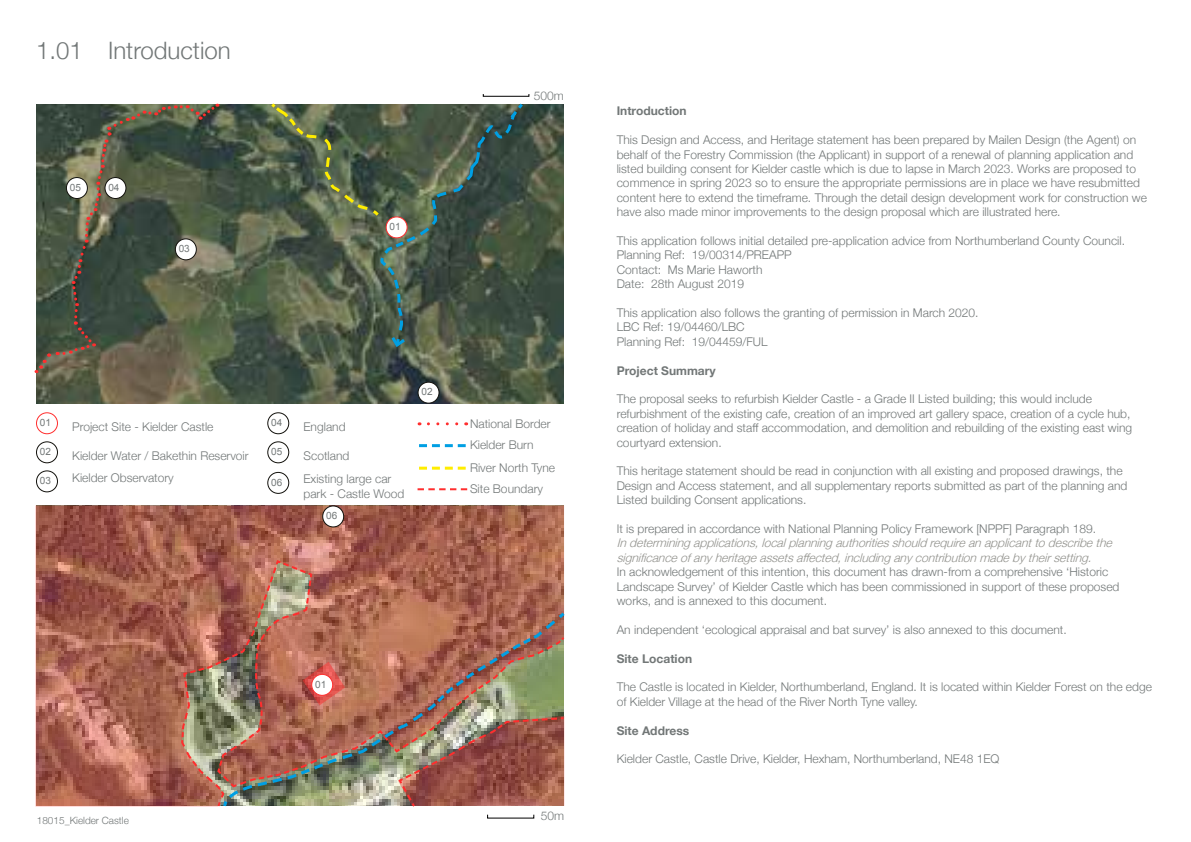
<style>
.page{position:relative;width:1191px;height:842px;background:#fff}
.page>*{position:absolute;margin:0;border:0;box-sizing:border-box;transform-origin:0 0}
.t1{font:300 24px "Helvetica Neue";color:#727777}
.t2{font:300 12px/14.4px "Helvetica Neue";color:#727777}
.t3{font:italic 300 12px/14.4px "Helvetica Neue";color:#91918c}
.t4{font:700 12px "Helvetica Neue";color:#727777}
.t5{font:10px "Arial";color:#727777}
.t6{font:300 10px "Helvetica Neue";color:#727777}
</style>
<div class="page">
<img style="left:36px;top:105px;width:527px;height:299px">
<div style="left:483px;top:94px;width:46px;height:3px;border:1px solid #000"></div>
<svg style="left:34px;top:103px;width:185px;height:270px;background:#535b49"></svg>
<svg style="left:35px;top:505px;width:529px;height:302px;background:#a56150"></svg>
<div style="left:36px;top:412px;width:22px;height:22px;border:1px solid #ff2e2e;border-radius:50%"></div>
<div style="left:267px;top:412px;width:22px;height:22px;border:1px solid #12110c;border-radius:50%"></div>
<div style="left:36px;top:441px;width:22px;height:22px;border:1px solid #12110c;border-radius:50%"></div>
<div style="left:267px;top:441px;width:22px;height:22px;border:1px solid #12110c;border-radius:50%"></div>
<div style="left:267px;top:472px;width:22px;height:22px;border:1px solid #12110c;border-radius:50%"></div>
<div style="left:323px;top:506px;width:21px;height:21px;background:#fff;border-radius:50%"></div>
<div style="left:322px;top:505px;width:22px;height:22px;border:1px solid #12110c;border-radius:50%"></div>
<div style="left:418px;top:382px;width:21px;height:21px;background:#fff;border-radius:50%"></div>
<div style="left:417px;top:382px;width:22px;height:22px;border:1px solid #12110c;border-radius:50%"></div>
<div style="left:36px;top:470px;width:22px;height:22px;border:1px solid #12110c;border-radius:50%"></div>
<div style="left:175px;top:239px;width:21px;height:21px;background:#fff;border-radius:50%"></div>
<div style="left:175px;top:238px;width:22px;height:22px;border:1px solid #12110c;border-radius:50%"></div>
<div style="left:105px;top:178px;width:21px;height:20px;background:#fff;border-radius:50%"></div>
<div style="left:104px;top:177px;width:22px;height:22px;border:1px solid #12110c;border-radius:50%"></div>
<div style="left:66px;top:178px;width:21px;height:20px;background:#fff;border-radius:50%"></div>
<div style="left:66px;top:177px;width:22px;height:22px;border:1px solid #12110c;border-radius:50%"></div>
<svg style="left:428px;top:422px;width:39px;height:3px"></svg>
<svg style="left:268px;top:103px;width:258px;height:246px;background:#505e4b"></svg>
<svg style="left:419px;top:444px;width:47px;height:3px"></svg>
<svg style="left:419px;top:467px;width:47px;height:3px"></svg>
<svg style="left:180px;top:560px;width:384px;height:247px;background:#a9715c"></svg>
<img style="left:221px;top:609px;width:344px;height:198px">
<svg style="left:417px;top:488px;width:50px;height:2px"></svg>
<h1 class="t1" style="left:36px;top:31px;width:196px">1.01 Introduction</h1>
<p class="t5" style="left:70px;top:181px;width:13px">05</p>
<p class="t5" style="left:108px;top:181px;width:13px">04</p>
<p class="t5" style="left:179px;top:242px;width:13px">03</p>
<p class="t5" style="left:389px;top:220px;width:13px">01</p>
<p class="t2" style="left:534px;top:87px;width:32px">500m</p>
<p class="t5" style="left:40px;top:416px;width:13px">01</p>
<p class="t5" style="left:271px;top:416px;width:13px">04</p>
<p class="t2" style="left:72px;top:418px;width:143px">Project Site - Kielder Castle</p>
<p class="t2" style="left:303px;top:418px;width:44px">England</p>
<p class="t5" style="left:40px;top:445px;width:13px">02</p>
<p class="t5" style="left:271px;top:445px;width:13px">05</p>
<p class="t5" style="left:271px;top:476px;width:13px">06</p>
<p class="t2" style="left:72px;top:447px;width:178px">Kielder Water / Bakethin Reservoir</p>
<p class="t2" style="left:303px;top:443px;width:89px;line-height:23.6px">Scotland<br>Existing large car</p>
<p class="t2" style="left:303px;top:485px;width:102px">park - Castle Wood</p>
<p class="t2" style="left:72px;top:469px;width:103px">Kielder Observatory</p>
<p class="t5" style="left:40px;top:474px;width:13px">03</p>
<p class="t5" style="left:326px;top:509px;width:13px">06</p>
<p class="t5" style="left:421px;top:385px;width:13px">02</p>
<p class="t2" style="left:470px;top:412px;width:82px;line-height:21.4px">National Border<br>Kielder Burn</p>
<p class="t2" style="left:470px;top:456px;width:86px;line-height:21.5px">River North Tyne<br>Site Boundary</p>
<p class="t6" style="left:37px;top:813px;width:94px">18015_Kielder Castle</p>
<p class="t5" style="left:315px;top:678px;width:13px">01</p>
<p class="t2" style="left:540px;top:808px;width:25px">50m</p>
<p class="t4" style="left:617px;top:102px;width:71px">Introduction</p>
<p class="t2" style="left:617px;top:132px;width:532px">This Design and Access, and Heritage statement has been prepared by Mailen Design (the Agent) on behalf of the Forestry Commission (the Applicant) in support of a renewal of planning application and listed building consent for Kielder castle which is due to lapse in March 2023. Works are proposed to commence in spring 2023 so to ensure the appropriate permissions are in place we have resubmitted content here to extend the timeframe. Through the detail design development work for construction we have also made minor improvements to the design proposal which are illustrated here.</p>
<p class="t2" style="left:617px;top:233px;width:510px">This application follows initial detailed pre-application advice from Northumberland County Council.<br>Planning Ref: 19/00314/PREAPP<br>Contact: Ms Marie Haworth<br>Date: 28th August 2019</p>
<p class="t2" style="left:617px;top:305px;width:363px">This application also follows the granting of permission in March 2020.<br>LBC Ref: 19/04460/LBC<br>Planning Ref: 19/04459/FUL</p>
<p class="t4" style="left:617px;top:361px;width:100px">Project Summary</p>
<p class="t2" style="left:617px;top:391px;width:517px">The proposal seeks to refurbish Kielder Castle - a Grade II Listed building; this would include refurbishment of the existing cafe, creation of an improved art gallery space, creation of a cycle hub, creation of holiday and staff accommodation, and demolition and rebuilding of the existing east wing courtyard extension.</p>
<p class="t2" style="left:617px;top:463px;width:512px">This heritage statement should be read in conjunction with all existing and proposed drawings, the<br>Design and Access statement, and all supplementary reports submitted as part of the planning and<br>Listed building Consent applications.</p>
<p class="t2" style="left:617px;top:521px;width:481px">It is prepared in accordance with National Planning Policy Framework [NPPF] Paragraph 189.</p>
<p class="t3" style="left:617px;top:535px;width:501px">Indeterminingapplications,localplanningauthoritiesshouldrequireanapplicanttodescribethe significanceofanyheritageassetsaffected,includinganycontributionmadebytheirsetting.</p>
<p class="t2" style="left:617px;top:564px;width:504px">In acknowledgement of this intention, this document has drawn-from a comprehensive ‘Historic<br>Landscape Survey’ of Kielder Castle which has been commissioned in support of these proposed works, and is annexed to this document.</p>
<p class="t2" style="left:617px;top:621px;width:451px">An independent ‘ecological appraisal and bat survey’ is also annexed to this document.</p>
<p class="t4" style="left:617px;top:649px;width:77px">Site Location</p>
<p class="t2" style="left:617px;top:679px;width:537px">The Castle is located in Kielder, Northumberland, England. It is located within Kielder Forest on the edge of Kielder Village at the head of the River North Tyne valley.</p>
<p class="t4" style="left:617px;top:721px;width:74px">Site Address</p>
<p class="t2" style="left:617px;top:751px;width:384px">Kielder Castle, Castle Drive, Kielder, Hexham, Northumberland, NE48 1EQ</p>
</div>
